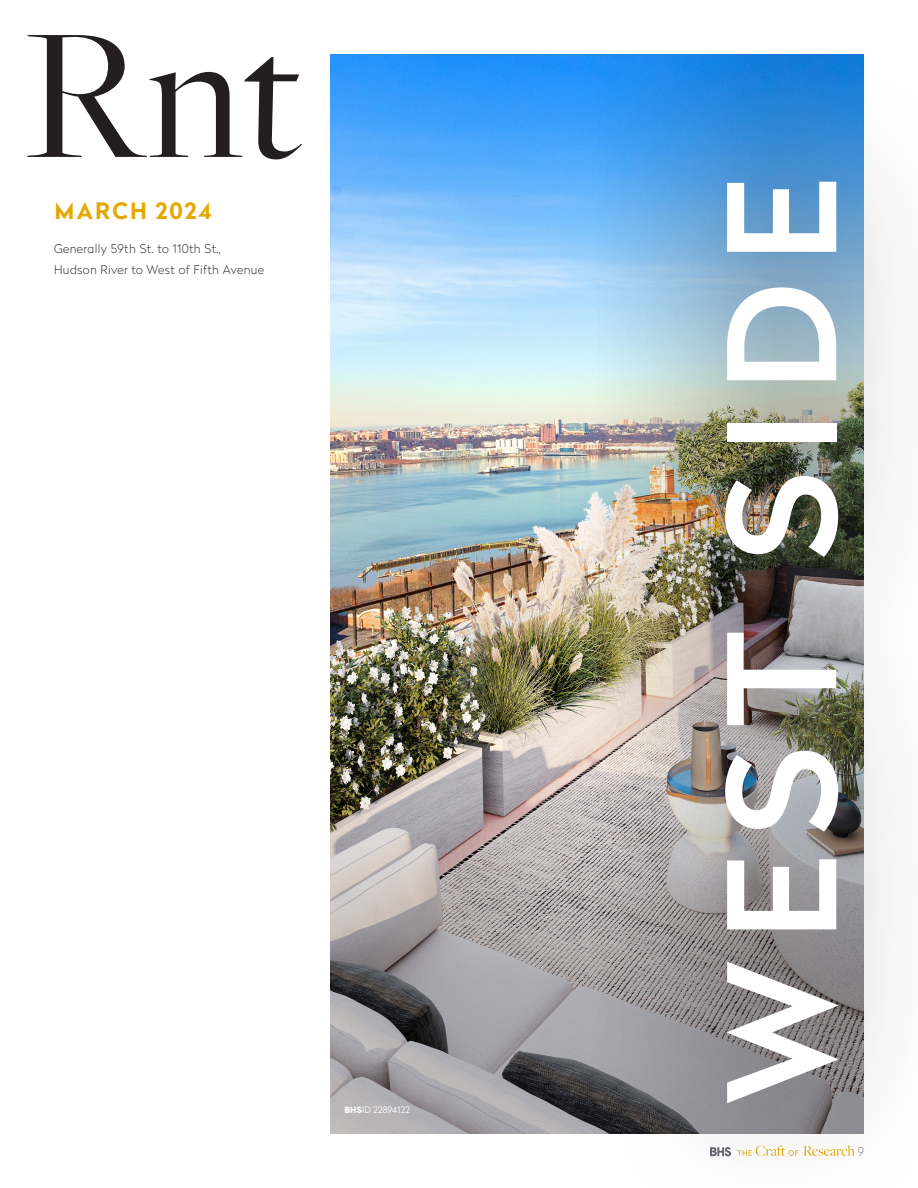
<style>
.page{position:relative;width:918px;height:1188px;background:#fff}
.page>*{position:absolute;margin:0;border:0;box-sizing:border-box;transform-origin:0 0}
.t1{font:195px "Freight Big Pro";color:#231f20}
.t2{font:500 148.5px "Radikal";letter-spacing:.13em;color:#fff}
.t3{font:700 22.5px "Radikal";letter-spacing:.1em;color:#e5a800}
.Headline_B_All_Caps_Bold{font:100 12px/21px "Radikal";letter-spacing:.03em;color:#231f20}
.t4{font:100 12px "Radikal";color:#322f2a}
.t5{font:300 9px "Radikal";color:#fff}
.s1{font-family:"Cadiz";font-weight:900}
</style>
<div class="page">
<img style="left:331px;top:54px;width:249px;height:729px">
<svg style="left:331px;top:783px;width:249px;height:351px;background:#a09c9d"></svg>
<div style="left:585px;top:50px;width:333px;height:1138px;background:#231f20;opacity:.61"></div>
<p class="t1" style="left:25px;top:-32px;width:279px">Rnt</p>
<p class="t3" style="left:54px;top:195px;width:158px">MARCH 2024</p>
<p class="Headline_B_All_Caps_Bold" style="left:54px;top:238px;width:212px">Generally 59th St. to 110th St.,<br>Hudson River to West of Fifth Avenue</p>
<p class="t5" style="left:345px;top:1103px;width:67px"><span class="s1">BHS</span>ID 22894122</p>
<p class="t2" style="left:675px;top:1104px;width:929px;rotate:-90deg">WEST SIDE</p>
<p class="t4" style="left:858px;top:1143px;width:8px">9</p>
</div>
